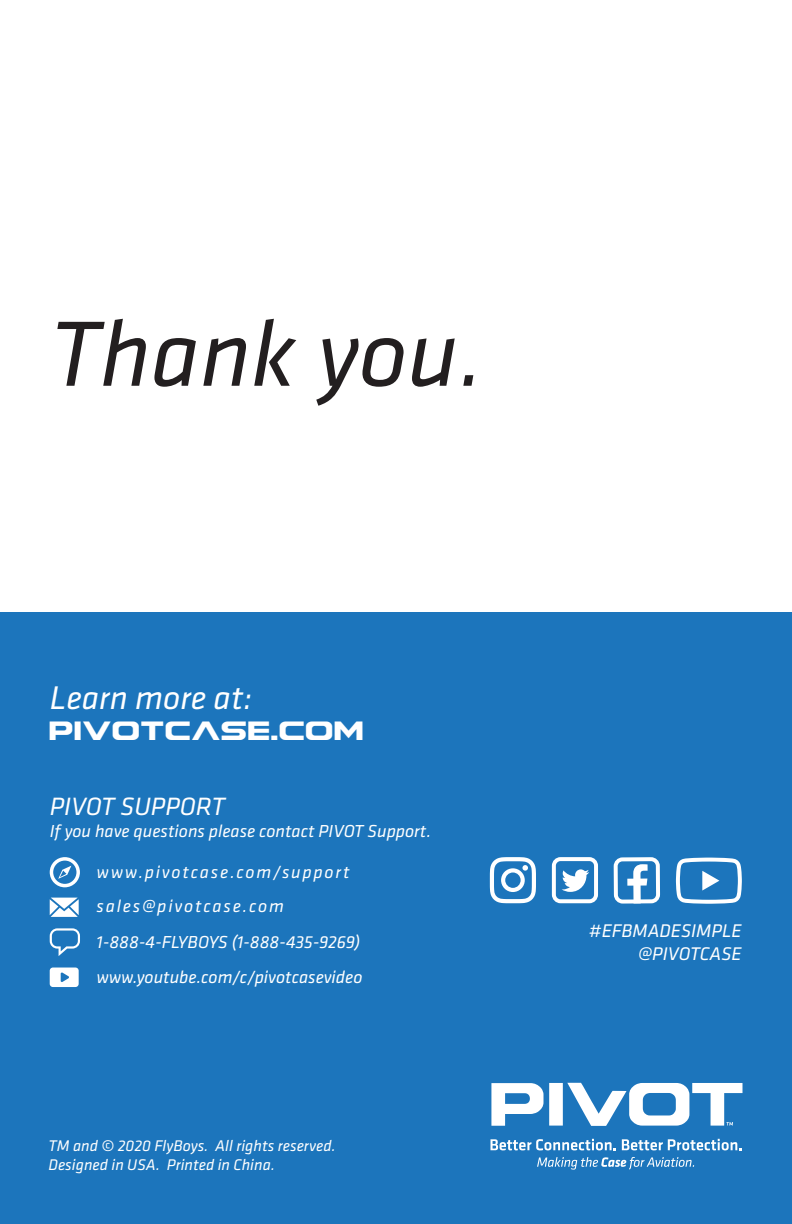
<style>
.page{position:relative;width:792px;height:1224px;background:#fff}
.page>*{position:absolute;margin:0;border:0;box-sizing:border-box;transform-origin:0 0}
.t1{font:italic 96px "Klavika";color:#231f20}
.t2{font:italic 34px "Klavika";color:#fff}
.t3{font:italic 26px "Klavika";color:#fff}
.t4{font:22px "Astera";letter-spacing:.06em;color:#fff}
.t5{font:italic 19px/22.8px "Klavika";color:#fff;text-align:right}
.t6{font:italic 18px/35px "Klavika";color:#fff}
.t7{font:italic 18px "Klavika";letter-spacing:.1em;color:#fff}
.t8{font:italic 16px/19.2px "Klavika";color:#fff}
</style>
<div class="page">
<div style="left:0;top:612px;width:792px;height:612px;background:#1c75bc"></div>
<svg style="left:50px;top:898px;width:29px;height:19px"></svg>
<svg style="left:50px;top:857px;width:30px;height:30px"></svg>
<svg style="left:50px;top:928px;width:30px;height:28px"></svg>
<svg style="left:50px;top:968px;width:29px;height:19px"></svg>
<svg style="left:491px;top:1139px;width:125px;height:11px"></svg>
<svg style="left:622px;top:1139px;width:120px;height:11px"></svg>
<svg style="left:537px;top:1157px;width:157px;height:13px"></svg>
<div style="left:549px;top:1083px;width:14px;height:43px;background:#fff"></div>
<svg style="left:491px;top:1083px;width:53px;height:43px"></svg>
<svg style="left:567px;top:1083px;width:176px;height:43px"></svg>
<svg style="left:490px;top:857px;width:46px;height:46px"></svg>
<svg style="left:676px;top:858px;width:66px;height:46px"></svg>
<svg style="left:614px;top:857px;width:46px;height:47px"></svg>
<svg style="left:552px;top:857px;width:46px;height:46px"></svg>
<h1 class="t1" style="left:50px;top:302px;width:435px">Thank you.</h1>
<h2 class="t2" style="left:50px;top:680px;width:204px">Learn more at:</h2>
<p class="t4" style="left:50px;top:721px;width:315px">PIVOTCASE.COM</p>
<h3 class="t3" style="left:50px;top:792px;width:177px">PIVOT SUPPORT</h3>
<p class="t6" style="left:50px;top:813px;width:383px">If you have questions please contact PIVOT Support.</p>
<p class="t7" style="left:97px;top:862px;width:254px">www.pivotcase.com/support</p>
<p class="t7" style="left:97px;top:896px;width:189px">sales@pivotcase.com</p>
<p class="t6" style="left:97px;top:924px;width:267px">1-888-4-FLYBOYS (1-888-435-9269) www.youtube.com/c/pivotcasevideo</p>
<p class="t5" style="left:588px;top:920px;width:155px">#EFBMADESIMPLE @PIVOTCASE</p>
<p class="t8" style="left:49px;top:1137px;width:289px">TM and © 2020 FlyBoys. All rights reserved.<br>Designed in USA. Printed in China.</p>
</div>
